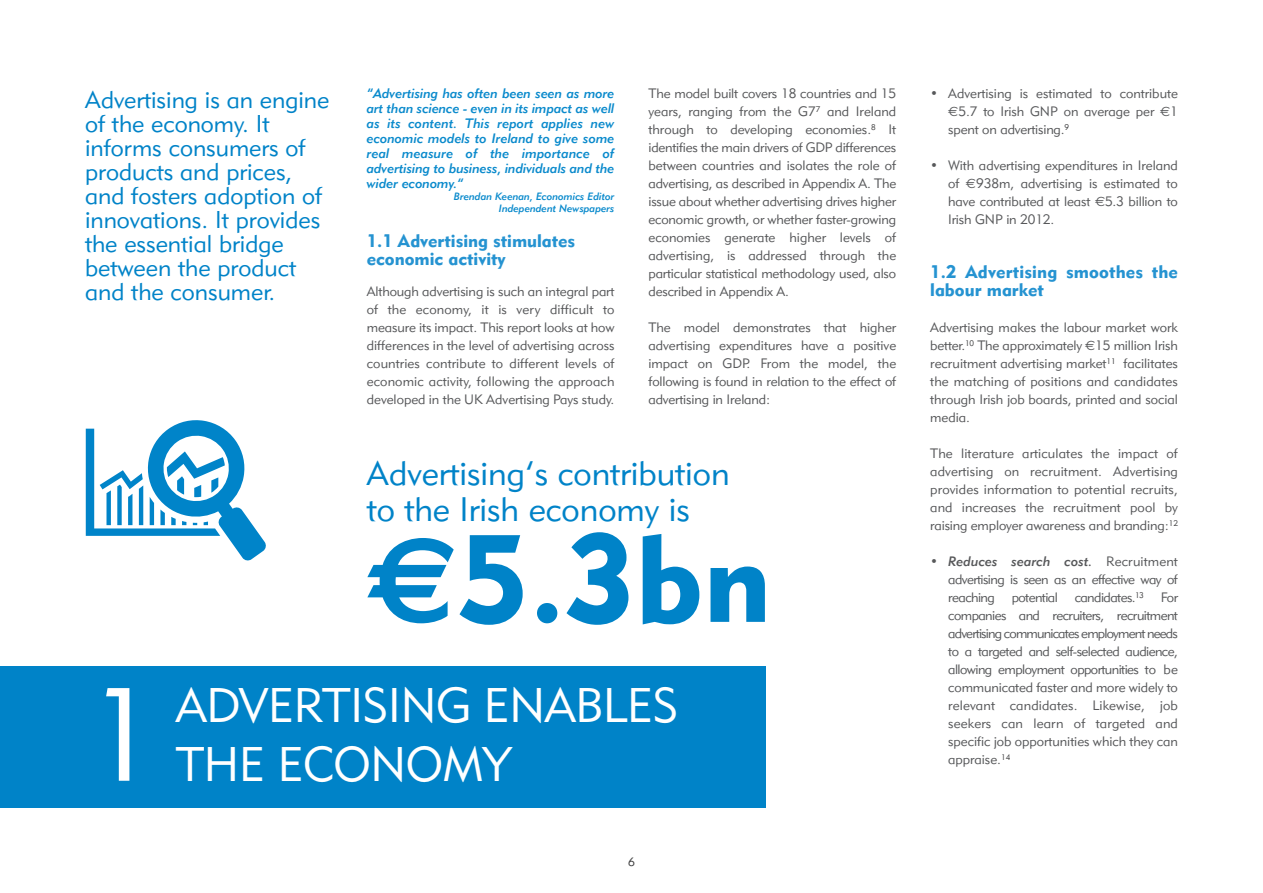
<style>
.page{position:relative;width:1263px;height:893px;background:#fff}
.page>*{position:absolute;margin:0;border:0;box-sizing:border-box;transform-origin:0 0}
.t1{font:300 130.8px "Metro";color:#fff}
.t2{font:900 122.4px "Metro";color:#0083c8}
.t3{font:300 48px/58.7px "Metro";letter-spacing:-.015em;color:#fff}
.t4{font:300 33.6px/36px "Metro";color:#0083c8}
.t5{font:300 24px/24px "Metro";color:#0083c8}
.t6{font:900 18px/18px "Metro";color:#2593d1}
.t7{font:300 13.5px/18px "Metro";color:#57585a;text-align:justify}
.t8{font:italic 500 13.5px/15px "Metro";color:#0a8acc;text-align:justify}
.t9{font:300 12px "Metro";color:#3e3e3f}
.t10{font:italic 500 10.5px/12px "Metro";color:#0a8acc;text-align:right}
.s1{font-family:"Euro Sans";font-weight:700}
.s2{font-family:"Euro Sans";font-weight:400}
.s3{font-weight:500;font-style:italic}
</style>
<div class="page">
<div style="left:0;top:666px;width:765px;height:142px;background:#0083c8"></div>
<svg style="left:86px;top:420px;width:180px;height:140px"></svg>
<p class="t8" style="left:367px;top:87px;width:249px">“Advertising has often been seen as more art than science - even in its impact as well as its content. This report applies new economic models to Ireland to give some real measure of the importance of advertising to business, individuals and the wider economy.”</p>
<p class="t10" style="left:454px;top:191px;width:162px">Brendan Keenan, Economics Editor<br>Independent Newspapers</p>
<h3 class="t5" style="left:85px;top:90px;width:246px">Advertising is an engine of the economy. It informs consumers of products and prices, and fosters adoption of innovations. It provides the essential bridge between the product and the consumer.</h3>
<p class="t7" style="left:648px;top:86px;width:249px">The model built covers 18 countries and 15 years, ranging from the G7<sup>7</sup> and Ireland through to developing economies.<sup>8</sup> It identifies the main drivers of GDP differences between countries and isolates the role of advertising, as described in Appendix A. The issue about whether advertising drives higher economic growth, or whether faster-growing economies generate higher levels of advertising, is addressed through the particular statistical methodology used, also described in Appendix A.</p>
<p class="t7" style="left:648px;top:320px;width:249px">The model demonstrates that higher advertising expenditures have a positive impact on GDP. From the model, the following is found in relation to the effect of advertising in Ireland:</p>
<h3 class="t6" style="left:367px;top:233px;width:210px">1.1 Advertising stimulates economic activity</h3>
<p class="t7" style="left:367px;top:284px;width:249px">Although advertising is such an integral part of the economy, it is very difficult to measure its impact. This report looks at how differences in the level of advertising across countries contribute to different levels of economic activity, following the approach developed in the UK Advertising Pays study.</p>
<h3 class="t4" style="left:367px;top:459px;width:364px">Advertising’s contribution to the Irish economy is</h3>
<h2 class="t2" style="left:367px;top:535px;width:406px"><span class="s1">€</span>5.3bn</h2>
<h1 class="t1" style="left:85px;top:688px;width:76px">1</h1>
<h3 class="t3" style="left:176px;top:681px;width:504px">ADVERTISING ENABLES<br>THE ECONOMY</h3>
<p class="t9" style="left:628px;top:858px;width:8px">6</p>
<p class="t7" style="left:948px;top:86px;width:231px;text-indent:-18px">• Advertising is estimated to contribute <span class="s2">€</span>5.7 to Irish GNP on average per <span class="s2">€</span>1 spent on advertising.<sup>9</sup></p>
<p class="t7" style="left:948px;top:158px;width:231px;text-indent:-18px">• With advertising expenditures in Ireland of <span class="s2">€</span>938m, advertising is estimated to have contributed at least <span class="s2">€</span>5.3 billion to Irish GNP in 2012.</p>
<h3 class="t6" style="left:930px;top:265px;width:249px">1.2 Advertising smoothes the labour market</h3>
<p class="t7" style="left:930px;top:320px;width:249px">Advertising makes the labour market work better.<sup>10</sup> The approximately <span class="s2">€</span>15 million Irish recruitment advertising market<sup>11</sup> facilitates the matching of positions and candidates through Irish job boards, printed and social media.</p>
<p class="t7" style="left:930px;top:446px;width:249px">The literature articulates the impact of advertising on recruitment. Advertising provides information to potential recruits, and increases the recruitment pool by raising employer awareness and branding:<sup>12</sup></p>
<p class="t7" style="left:948px;top:554px;width:231px;text-indent:-18px">• <span class="s3">Reduces search cost.</span> Recruitment advertising is seen as an effective way of reaching potential candidates.<sup>13</sup> For companies and recruiters, recruitment advertising communicates employment needs to a targeted and self-selected audience, allowing employment opportunities to be communicated faster and more widely to relevant candidates. Likewise, job seekers can learn of targeted and specific job opportunities which they can appraise.<sup>14</sup></p>
</div>
